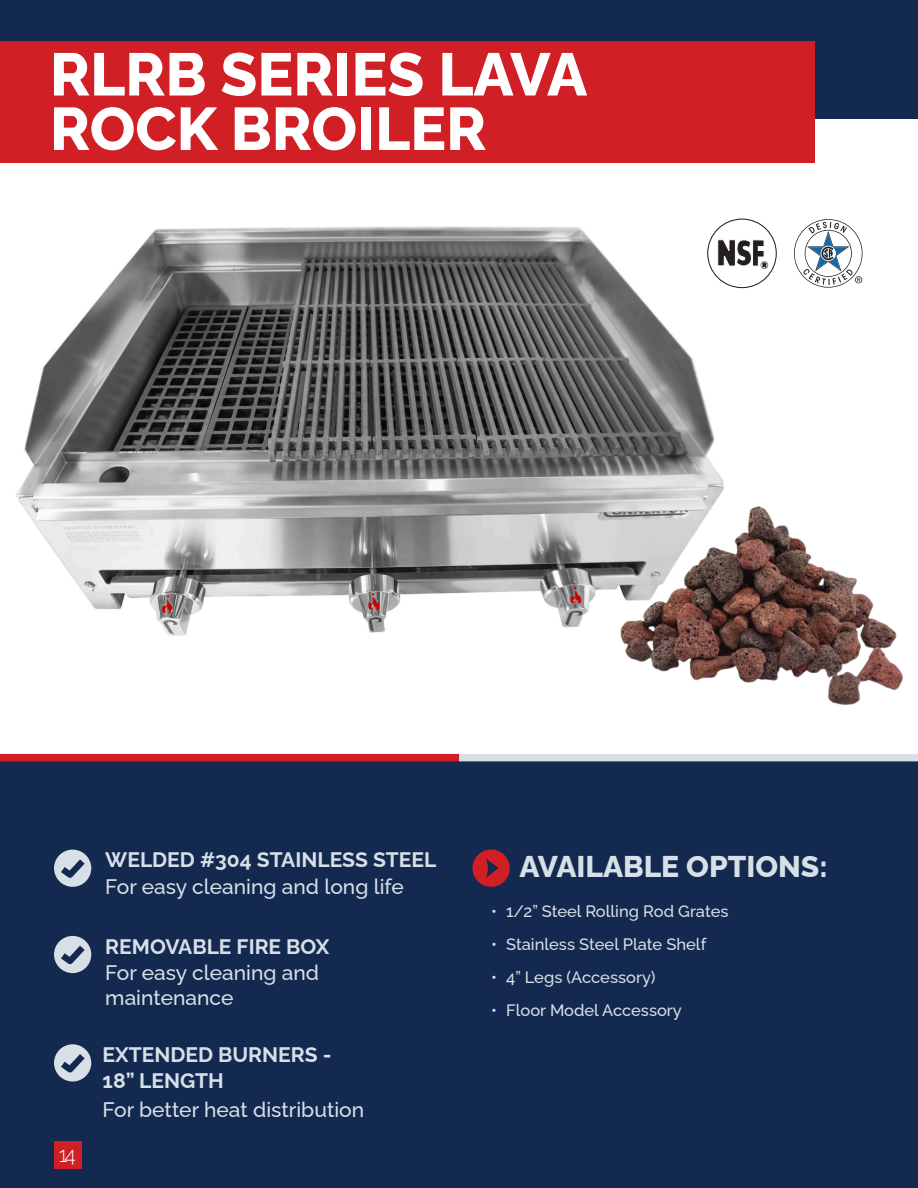
<style>
.page{position:relative;width:918px;height:1188px;background:#fff}
.page>*{position:absolute;margin:0;border:0;box-sizing:border-box;transform-origin:0 0}
.t1{font:800 60px/54.4px "Raleway";color:#fff}
.t2{font:800 30px "Raleway";color:#d7e0e7}
.t3{font:500 21px/25.5px "Raleway";color:#d7e0e7}
.t4{font:700 21px/25.5px "Raleway";color:#d7e0e7}
.t5{font:300 21px "Raleway";color:#fff}
.t6{font:500 16.5px "Raleway";color:#d7e0e7}
</style>
<div class="page">
<img style="left:16px;top:222px;width:710px;height:414px">
<div style="left:0;top:0;width:918px;height:119px;background:#14294f"></div>
<div style="left:0;top:41px;width:815px;height:121px;background:#d02026"></div>
<div style="left:707px;top:219px;width:70px;height:69px;border:1px solid #231f20;border-radius:50%"></div>
<svg style="left:718px;top:239px;width:50px;height:30px"></svg>
<svg style="left:794px;top:219px;width:69px;height:69px"></svg>
<div style="left:0;top:758px;width:918px;height:430px;background:#14294f"></div>
<div style="left:459px;top:754px;width:459px;height:7px;background:#d7e0e7"></div>
<div style="left:0;top:754px;width:459px;height:7px;background:#d02026"></div>
<svg style="left:472px;top:850px;width:38px;height:37px"></svg>
<svg style="left:54px;top:850px;width:37px;height:37px"></svg>
<svg style="left:54px;top:1044px;width:37px;height:38px"></svg>
<svg style="left:54px;top:936px;width:37px;height:37px"></svg>
<div style="left:54px;top:1141px;width:28px;height:28px;background:#d02026"></div>
<img style="left:604px;top:467px;width:299px;height:238px">
<h1 class="t1" style="left:50px;top:47px;width:539px">RLRB SERIES LAVA<br>ROCK BROILER</h1>
<p class="t5" style="left:59px;top:1142px;width:18px">14</p>
<p class="t4" style="left:105px;top:847px;width:333px">WELDED #304 STAINLESS STEEL</p>
<p class="t3" style="left:105px;top:873px;width:300px">For easy cleaning and long life</p>
<p class="t4" style="left:105px;top:934px;width:226px">REMOVABLE FIRE BOX</p>
<p class="t3" style="left:105px;top:959px;width:215px">For easy cleaning and maintenance</p>
<p class="t4" style="left:103px;top:1042px;width:230px">EXTENDED BURNERS -<br>18” LENGTH</p>
<p class="t3" style="left:103px;top:1097px;width:263px">For better heat distribution</p>
<h2 class="t2" style="left:520px;top:849px;width:309px">AVAILABLE OPTIONS:</h2>
<p class="t6" style="left:491px;top:901px;width:239px">• 1/2” Steel Rolling Rod Grates</p>
<p class="t6" style="left:491px;top:934px;width:217px">• Stainless Steel Plate Shelf</p>
<p class="t6" style="left:491px;top:967px;width:166px">• 4” Legs (Accessory)</p>
<p class="t6" style="left:491px;top:1000px;width:192px">• Floor Model Accessory</p>
</div>
